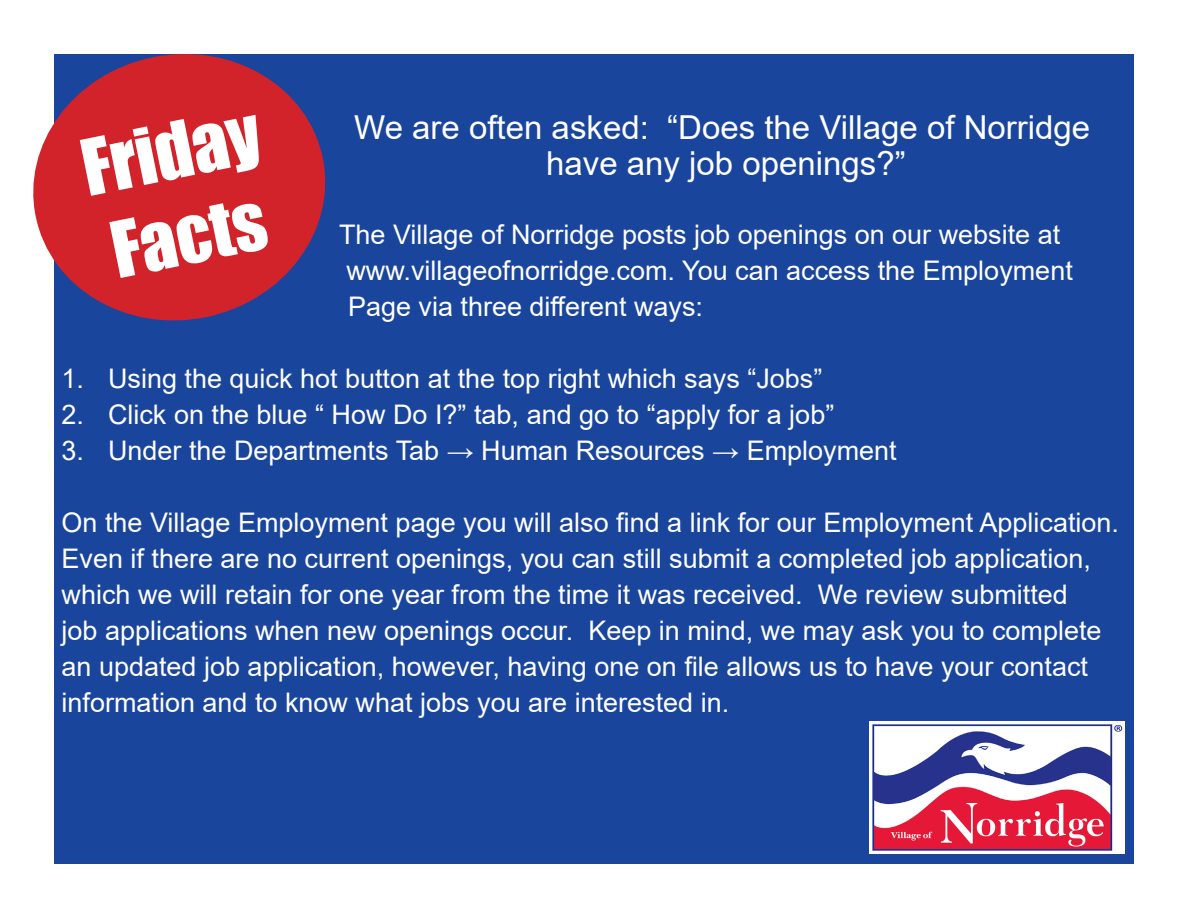
<style>
.page{position:relative;width:1188px;height:918px;background:#fff}
.page>*{position:absolute;margin:0;border:0;box-sizing:border-box;transform-origin:0 0}
.t1{font:72px/86.6px "Impact";color:#fff}
.t2{font:33px/36px "Arial";color:#fff;text-align:center}
.t3{font:27px/36px "Arial";color:#fff}
</style>
<div class="page">
<div style="left:54px;top:54px;width:1080px;height:810px;background:#19459d"></div>
<svg style="left:33px;top:54px;width:293px;height:267px;fill:#d2232a"></svg>
<img style="left:869px;top:722px;width:256px;height:131px">
<h1 class="t1" style="left:73px;top:125px;width:182px;rotate:-12deg">Friday<br>Facts</h1>
<p class="t2" style="left:354px;top:109px;width:738px">We are often asked: “Does the Village of Norridge have any job openings?”</p>
<p class="t3" style="left:339px;top:216px;width:735px">The Village of Norridge posts job openings on our website at www.villageofnorridge.com. You can access the Employment<br>Page via three different ways:</p>
<p class="t3" style="left:62px;top:360px;width:762px">1. Using the quick hot button at the top right which says “Jobs”</p>
<p class="t3" style="left:62px;top:396px;width:774px">2. Click on the blue “ How Do I?” tab, and go to “apply for a job”</p>
<p class="t3" style="left:62px;top:432px;width:837px">3. Under the Departments Tab → Human Resources → Employment</p>
<p class="t3" style="left:62px;top:504px;width:1059px">On the Village Employment page you will also find a link for our Employment Application.<br>Even if there are no current openings, you can still submit a completed job application, which we will retain for one year from the time it was received. We review submitted<br>job applications when new openings occur. Keep in mind, we may ask you to complete an updated job application, however, having one on file allows us to have your contact information and to know what jobs you are interested in.</p>
</div>
